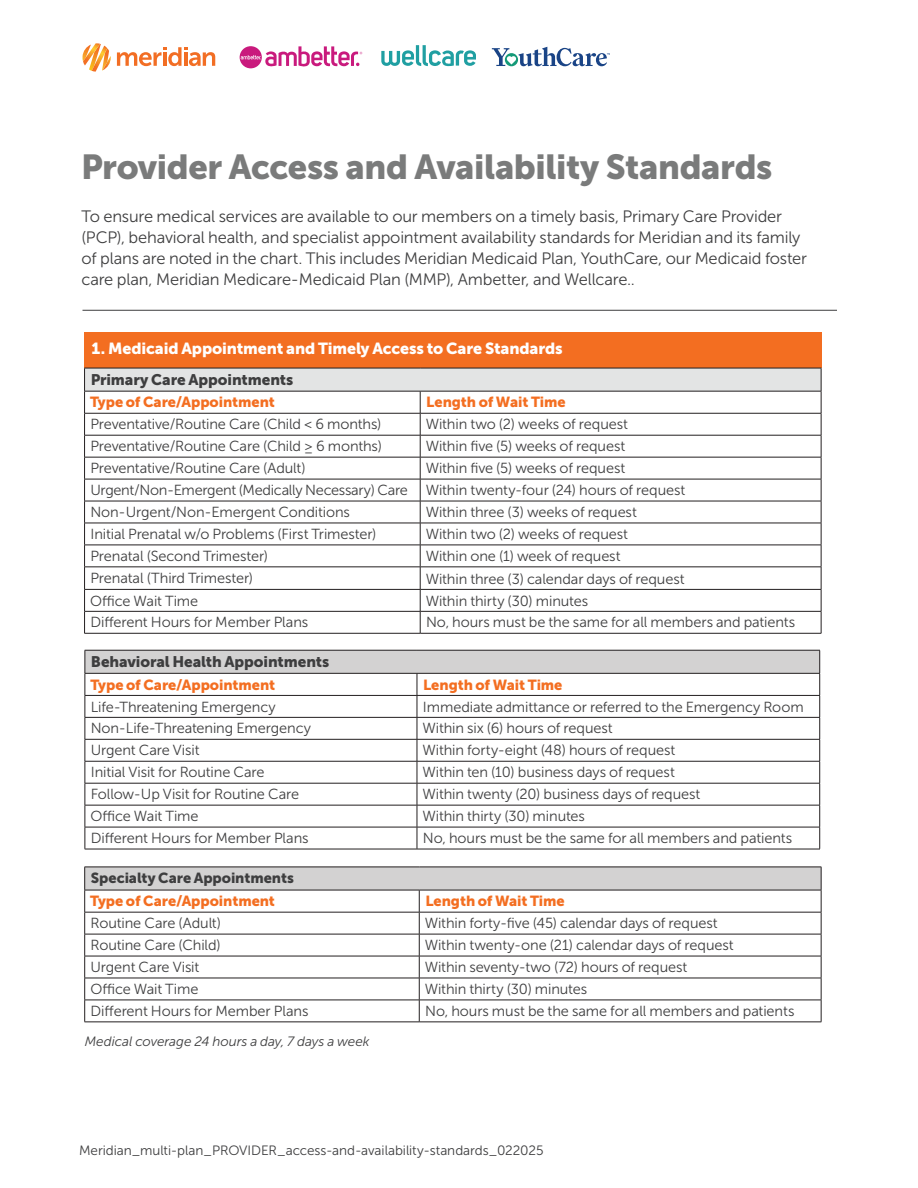
<style>
.page{position:relative;width:918px;height:1188px;background:#fff}
.page>*{position:absolute;margin:0;border:0;box-sizing:border-box;transform-origin:0 0}
.t1{font:34.5px "Museo Sans 900";letter-spacing:-.01em;color:#7a7b7b}
.t2{font:16.5px/21px "Museo Sans 300";letter-spacing:-.01em;color:#3e3e3f}
.t3{font:16.05px "Museo Sans 900";letter-spacing:-.01em;color:#fff}
.t4{font:15.3px "Museo Sans 900";letter-spacing:-.005em;color:#3e3e3f}
.t5{font:14.55px/21.9px "Museo Sans 300";letter-spacing:-.005em;color:#3e3e3f}
.t6{font:14.55px "Museo Sans 900";letter-spacing:-.005em;color:#f36e21}
.t7{font:14.55px "Museo Sans 900";letter-spacing:-.005em;color:#3e3e3f}
.t8{font:13.5px "Museo Sans 300";letter-spacing:-.005em;color:#3e3e3f}
.t9{font:italic 13.5px "Museo Sans 300";letter-spacing:-.005em;color:#3e3e3f}
</style>
<div class="page">
<div style="left:84px;top:332px;width:737px;height:36px;background:#f36e21"></div>
<hr style="left:82px;top:310px;width:755px;height:1px;background:#3e3e3f">
<svg style="left:84px;top:368px;width:738px;height:265px"></svg>
<hr style="left:84px;top:633px;width:336px;height:1px;background:#231f20">
<hr style="left:420px;top:633px;width:401px;height:1px;background:#231f20">
<svg style="left:85px;top:650px;width:735px;height:199px"></svg>
<hr style="left:85px;top:849px;width:332px;height:1px;background:#231f20">
<hr style="left:417px;top:849px;width:403px;height:1px;background:#231f20">
<svg style="left:84px;top:867px;width:738px;height:155px"></svg>
<hr style="left:84px;top:1022px;width:335px;height:1px;background:#231f20">
<hr style="left:419px;top:1022px;width:402px;height:1px;background:#231f20">
<svg style="left:117px;top:47px;width:98px;height:19px"></svg>
<img style="left:107px;top:48px;width:2px;height:8px">
<img style="left:89px;top:44px;width:12px;height:27px">
<img style="left:83px;top:43px;width:17px;height:23px">
<img style="left:92px;top:46px;width:15px;height:26px">
<img style="left:103px;top:56px;width:8px;height:14px">
<svg style="left:241px;top:46px;width:121px;height:22px"></svg>
<svg style="left:381px;top:45px;width:95px;height:22px"></svg>
<svg style="left:492px;top:47px;width:118px;height:19px"></svg>
<h1 class="t1" style="left:81px;top:148px;width:693px">Provider Access and Availability Standards</h1>
<p class="t2" style="left:81px;top:205px;width:727px">To ensure medical services are available to our members on a timely basis, Primary Care Provider (PCP), behavioral health, and specialist appointment availability standards for Meridian and its family of plans are noted in the chart. This includes Meridian Medicaid Plan, YouthCare, our Medicaid foster care plan, Meridian Medicare-Medicaid Plan (MMP), Ambetter, and Wellcare..</p>
<p class="t3" style="left:92px;top:340px;width:473px">1. Medicaid Appointment and Timely Access to Care Standards</p>
<p class="t4" style="left:91px;top:371px;width:204px">Primary Care Appointments</p>
<p class="t6" style="left:90px;top:394px;width:186px">Type of Care/Appointment</p>
<p class="t6" style="left:426px;top:394px;width:141px">Length of Wait Time</p>
<p class="t5" style="left:90px;top:414px;width:292px">Preventative/Routine Care (Child &lt; 6 months)</p>
<p class="t5" style="left:426px;top:414px;width:204px">Within two (2) weeks of request</p>
<p class="t5" style="left:90px;top:435px;width:293px">Preventative/Routine Care (Child ≥ 6 months)</p>
<p class="t5" style="left:426px;top:435px;width:201px">Within five (5) weeks of request</p>
<p class="t5" style="left:90px;top:457px;width:217px">Preventative/Routine Care (Adult)</p>
<p class="t5" style="left:90px;top:457px;width:597px;text-indent:335px">Within five (5) weeks of request<br>Urgent/Non-Emergent (Medically Necessary) Care Within twenty-four (24) hours of request<br>Non-Urgent/Non-Emergent Conditions</p>
<p class="t5" style="left:426px;top:501px;width:213px">Within three (3) weeks of request</p>
<p class="t5" style="left:91px;top:523px;width:287px">Initial Prenatal w/o Problems (First Trimester)</p>
<p class="t5" style="left:426px;top:523px;width:204px">Within two (2) weeks of request</p>
<p class="t5" style="left:90px;top:545px;width:179px">Prenatal (Second Trimester)</p>
<p class="t5" style="left:426px;top:545px;width:196px">Within one (1) week of request</p>
<p class="t5" style="left:90px;top:567px;width:164px">Prenatal (Third Trimester)</p>
<p class="t5" style="left:426px;top:568px;width:260px">Within three (3) calendar days of request</p>
<p class="t5" style="left:90px;top:590px;width:110px">Office Wait Time</p>
<p class="t5" style="left:426px;top:590px;width:164px">Within thirty (30) minutes</p>
<p class="t5" style="left:90px;top:612px;width:219px">Different Hours for Member Plans</p>
<p class="t5" style="left:426px;top:612px;width:371px">No, hours must be the same for all members and patients</p>
<p class="t4" style="left:91px;top:653px;width:240px">Behavioral Health Appointments</p>
<p class="t6" style="left:90px;top:676px;width:186px">Type of Care/Appointment</p>
<p class="t6" style="left:423px;top:676px;width:141px">Length of Wait Time</p>
<p class="t5" style="left:91px;top:696px;width:187px">Life-Threatening Emergency</p>
<p class="t5" style="left:423px;top:696px;width:382px">Immediate admittance or referred to the Emergency Room</p>
<p class="t5" style="left:91px;top:718px;width:222px">Non-Life-Threatening Emergency</p>
<p class="t5" style="left:423px;top:718px;width:192px">Within six (6) hours of request</p>
<p class="t5" style="left:91px;top:740px;width:110px">Urgent Care Visit</p>
<p class="t5" style="left:423px;top:740px;width:254px">Within forty-eight (48) hours of request</p>
<p class="t5" style="left:91px;top:762px;width:175px">Initial Visit for Routine Care</p>
<p class="t5" style="left:423px;top:762px;width:254px">Within ten (10) business days of request</p>
<p class="t5" style="left:91px;top:783px;width:210px">Follow-Up Visit for Routine Care</p>
<p class="t5" style="left:423px;top:783px;width:280px">Within twenty (20) business days of request</p>
<p class="t5" style="left:91px;top:805px;width:110px">Office Wait Time</p>
<p class="t5" style="left:423px;top:805px;width:164px">Within thirty (30) minutes</p>
<p class="t5" style="left:91px;top:827px;width:219px">Different Hours for Member Plans</p>
<p class="t5" style="left:423px;top:827px;width:371px">No, hours must be the same for all members and patients</p>
<p class="t7" style="left:91px;top:870px;width:205px">Specialty Care Appointments</p>
<p class="t6" style="left:90px;top:893px;width:186px">Type of Care/Appointment</p>
<p class="t6" style="left:425px;top:893px;width:141px">Length of Wait Time</p>
<p class="t5" style="left:91px;top:912px;width:132px">Routine Care (Adult)</p>
<p class="t5" style="left:425px;top:912px;width:294px">Within forty-five (45) calendar days of request</p>
<p class="t5" style="left:91px;top:934px;width:132px">Routine Care (Child)</p>
<p class="t5" style="left:425px;top:934px;width:311px">Within twenty-one (21) calendar days of request</p>
<p class="t5" style="left:90px;top:956px;width:110px">Urgent Care Visit</p>
<p class="t5" style="left:425px;top:956px;width:264px">Within seventy-two (72) hours of request</p>
<p class="t5" style="left:90px;top:978px;width:110px">Office Wait Time</p>
<p class="t5" style="left:425px;top:978px;width:164px">Within thirty (30) minutes</p>
<p class="t5" style="left:91px;top:1000px;width:219px">Different Hours for Member Plans</p>
<p class="t5" style="left:425px;top:1000px;width:371px">No, hours must be the same for all members and patients</p>
<p class="t9" style="left:85px;top:1034px;width:286px">Medical coverage 24 hours a day, 7 days a week</p>
<p class="t8" style="left:79px;top:1143px;width:466px">Meridian_multi-plan_PROVIDER_access-and-availability-standards_022025</p>
</div>
